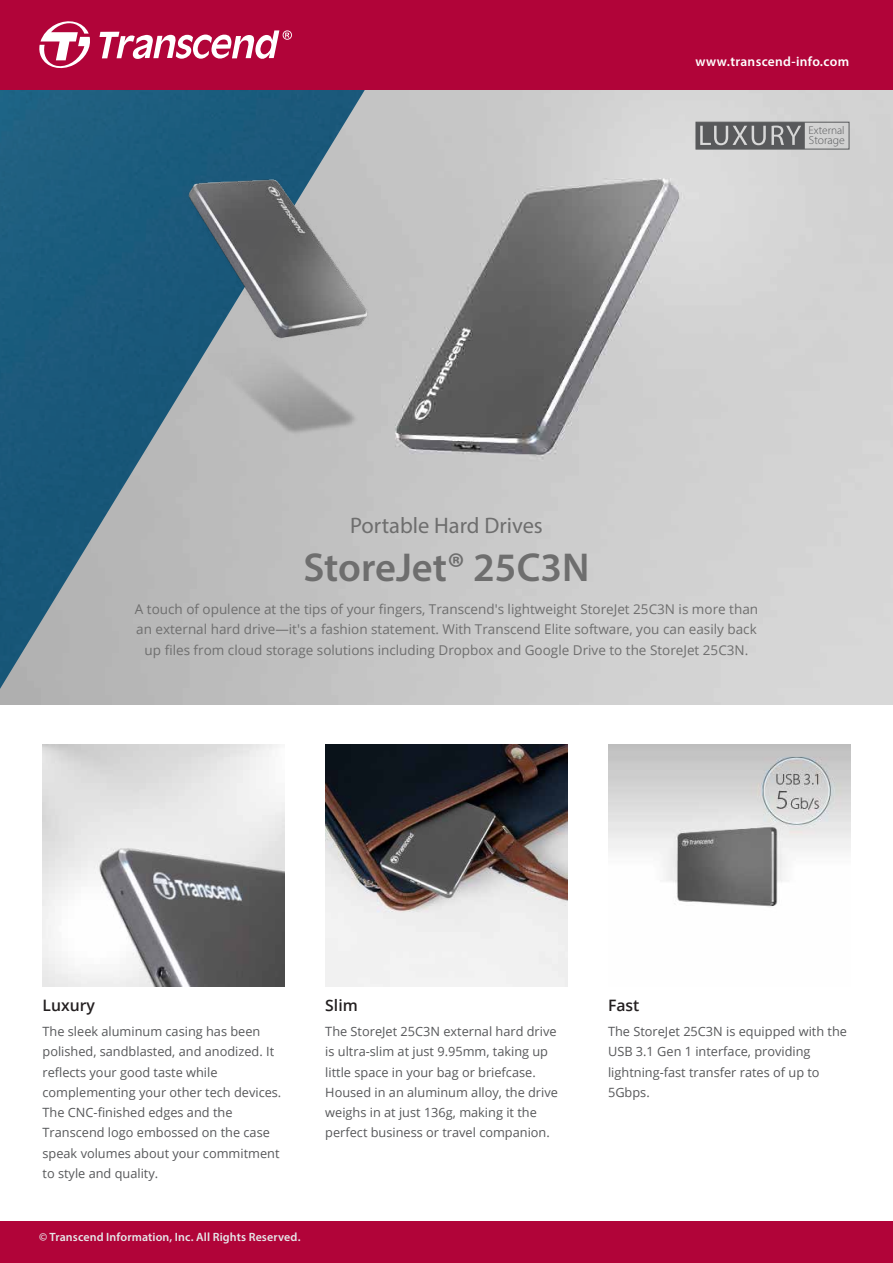
<style>
.page{position:relative;width:893px;height:1263px;background:#fff}
.page>*{position:absolute;margin:0;border:0;box-sizing:border-box;transform-origin:0 0}
.t1{font:600 40.5px "Myriad Pro";color:#6e6e6e}
.t2{font:22.5px "Myriad Pro";color:#6e6e6e}
.t3{font:600 15.75px "Open Sans";color:#231f20}
.t4{font:13.5px/20.2px "Open Sans";color:#6e6e6e;text-align:center}
.t5{font:600 13.5px "Myriad Pro";letter-spacing:.025em;color:#fff}
.t6{font:12.75px/20.2px "Open Sans";color:#57585a}
.t7{font:600 12px "Myriad Pro";letter-spacing:.01em;color:#e6e7e9}
.t8{font:300 11.7px "Myriad Pro";color:#58595b}
.t9{font:300 11.25px "Myriad Pro";color:#58595b}
</style>
<div class="page">
<img style="left:0;top:89px;width:893px;height:616px">
<img style="left:0;top:88px;width:366px;height:601px">
<img style="left:173px;top:122px;width:284px;height:341px">
<img style="left:43px;top:744px;width:242px;height:242px">
<img style="left:325px;top:744px;width:243px;height:242px">
<img style="left:608px;top:744px;width:242px;height:163px">
<div style="left:696px;top:122px;width:153px;height:27px;border:1px solid #58595b"></div>
<svg style="left:696px;top:122px;width:109px;height:27px;background:#707173"></svg>
<div style="left:0;top:1222px;width:893px;height:41px;background:#b10439"></div>
<div style="left:1px;top:0;width:892px;height:89px;background:#b10439"></div>
<svg style="left:39px;top:21px;width:51px;height:48px"></svg>
<svg style="left:99px;top:30px;width:193px;height:29px"></svg>
<p class="t5" style="left:696px;top:53px;width:155px">www.transcend-info.com</p>
<p class="t9" style="left:809px;top:123px;width:38px">External</p>
<p class="t8" style="left:809px;top:133px;width:37px">Storage</p>
<h2 class="t2" style="left:350px;top:511px;width:194px">Portable Hard Drives</h2>
<h1 class="t1" style="left:303px;top:542px;width:288px">StoreJet® 25C3N</h1>
<p class="t4" style="left:135px;top:599px;width:625px">A touch of opulence at the tips of your fingers, Transcend's lightweight StoreJet 25C3N is more than an external hard drive—it's a fashion statement. With Transcend Elite software, you can easily back up files from cloud storage solutions including Dropbox and Google Drive to the StoreJet 25C3N.</p>
<p class="t3" style="left:43px;top:995px;width:54px">Luxury</p>
<p class="t6" style="left:43px;top:1021px;width:240px">The sleek aluminum casing has been polished, sandblasted, and anodized. It reflects your good taste while complementing your other tech devices.<br>The CNC-finished edges and the Transcend logo embossed on the case speak volumes about your commitment to style and quality.</p>
<p class="t7" style="left:39px;top:1230px;width:263px">© Transcend Information, Inc. All Rights Reserved.</p>
<p class="t3" style="left:325px;top:995px;width:34px">Slim</p>
<p class="t6" style="left:325px;top:1021px;width:234px">The StoreJet 25C3N external hard drive is ultra-slim at just 9.95mm, taking up little space in your bag or briefcase.<br>Housed in an aluminum alloy, the drive weighs in at just 136g, making it the perfect business or travel companion.</p>
<p class="t3" style="left:608px;top:995px;width:33px">Fast</p>
<p class="t6" style="left:608px;top:1021px;width:240px">The StoreJet 25C3N is equipped with the<br>USB 3.1 Gen 1 interface, providing lightning-fast transfer rates of up to<br>5Gbps.</p>
</div>
